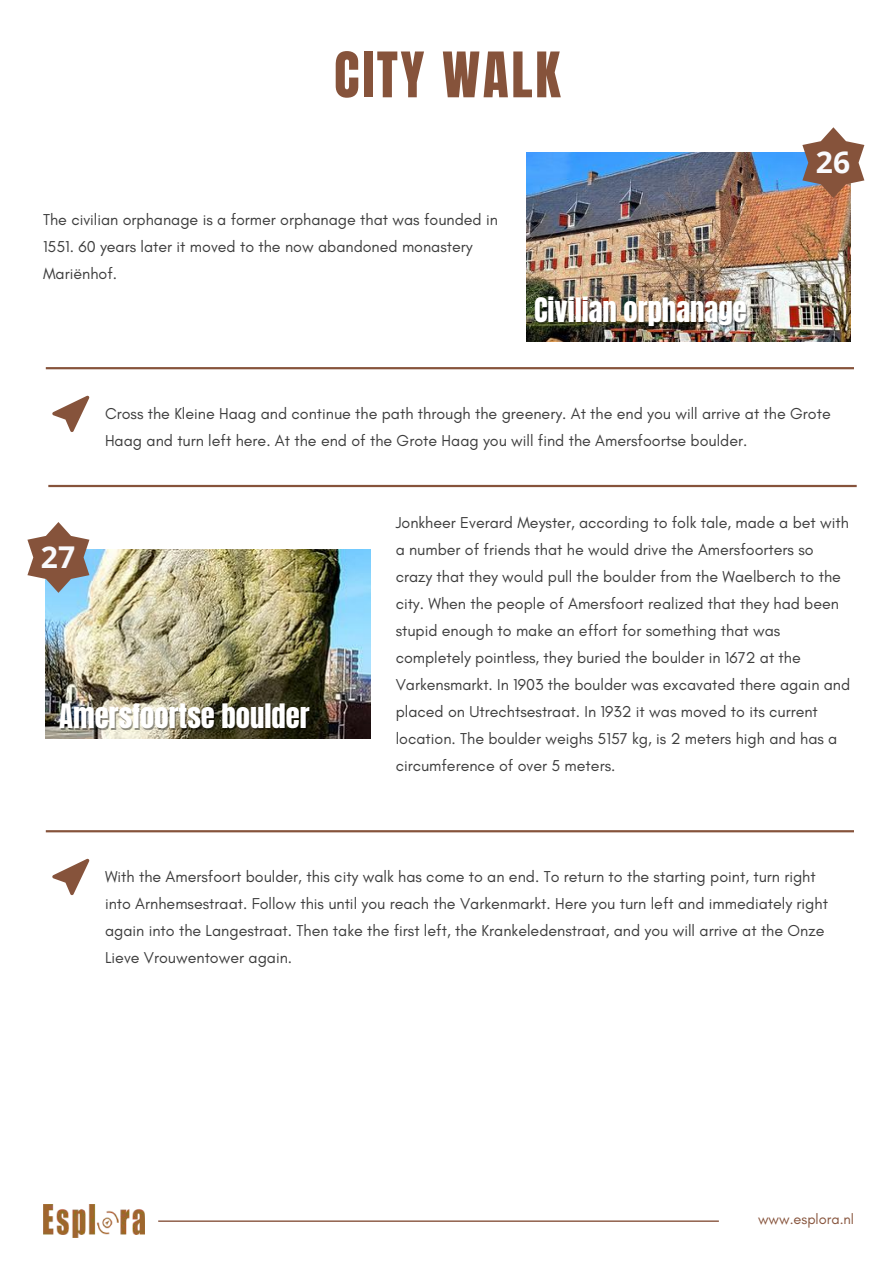
<style>
.page{position:relative;width:894px;height:1264px;background:#fff}
.page>*{position:absolute;margin:0;border:0;box-sizing:border-box;transform-origin:0 0}
.t1{font:53.25px "Anton";letter-spacing:.05em;color:#86533b}
.t2{font:700 30px "Open Sans";color:#f9fafd}
.t3{font:28.65px "Anton";color:#fff}
.t4{font:16.05px/27px "Glacial Indifference";color:#3d3d3d}
.t5{font:14.55px "Glacial Indifference";color:#86533b}
</style>
<div class="page">
<img style="left:526px;top:152px;width:324px;height:189px">
<svg style="left:158px;top:1220px;width:560px;height:1px"></svg>
<hr style="left:46px;top:367px;width:807px;height:2px;background:#8b5a43">
<hr style="left:48px;top:485px;width:808px;height:2px;background:#86533b">
<img style="left:43px;top:1204px;width:101px;height:33px">
<svg style="left:46px;top:830px;width:807px;height:2px;background:#8f604a"></svg>
<img style="left:46px;top:549px;width:324px;height:189px">
<svg style="left:802px;top:127px;width:62px;height:71px"></svg>
<svg style="left:27px;top:522px;width:62px;height:71px"></svg>
<svg style="left:52px;top:395px;width:37px;height:37px"></svg>
<svg style="left:52px;top:858px;width:37px;height:37px"></svg>
<h1 class="t1" style="left:334px;top:37px;width:228px">CITY WALK</h1>
<p class="t4" style="left:43px;top:206px;width:456px">The civilian orphanage is a former orphanage that was founded in<br>1551. 60 years later it moved to the now abandoned monastery<br>Mariënhof.</p>
<h3 class="t3" style="left:534px;top:290px;width:214px">Civilian orphanage</h3>
<h2 class="t2" style="left:815px;top:141px;width:36px">26</h2>
<p class="t4" style="left:105px;top:400px;width:727px">Cross the Kleine Haag and continue the path through the greenery. At the end you will arrive at the Grote<br>Haag and turn left here. At the end of the Grote Haag you will find the Amersfoortse boulder.</p>
<h2 class="t2" style="left:41px;top:536px;width:36px">27</h2>
<h3 class="t3" style="left:59px;top:695px;width:252px">Amersfoortse boulder</h3>
<p class="t4" style="left:395px;top:509px;width:456px">Jonkheer Everard Meyster, according to folk tale, made a bet with a number of friends that he would drive the Amersfoorters so crazy that they would pull the boulder from the Waelberch to the city. When the people of Amersfoort realized that they had been stupid enough to make an effort for something that was completely pointless, they buried the boulder in 1672 at the Varkensmarkt. In 1903 the boulder was excavated there again and placed on Utrechtsestraat. In 1932 it was moved to its current location. The boulder weighs 5157 kg, is 2 meters high and has a circumference of over 5 meters.</p>
<p class="t4" style="left:105px;top:863px;width:724px">With the Amersfoort boulder, this city walk has come to an end. To return to the starting point, turn right into Arnhemsestraat. Follow this until you reach the Varkenmarkt. Here you turn left and immediately right again into the Langestraat. Then take the first left, the Krankeledenstraat, and you will arrive at the Onze Lieve Vrouwentower again.</p>
<p class="t5" style="left:757px;top:1210px;width:98px">www.esplora.nl</p>
</div>
